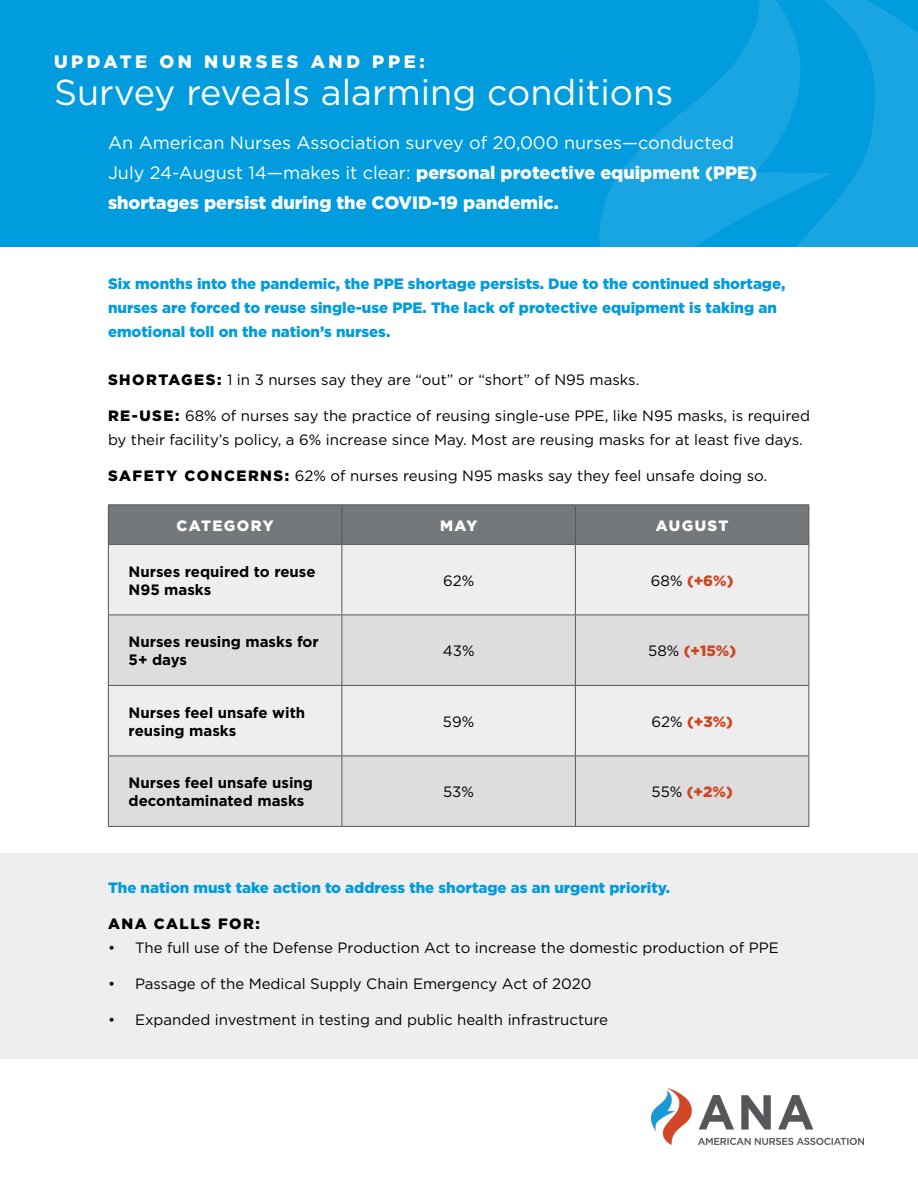
<style>
.page{position:relative;width:918px;height:1188px;background:#fff}
.page>*{position:absolute;margin:0;border:0;box-sizing:border-box;transform-origin:0 0}
.t1{font:36px "Gotham";color:#fff}
.t2{font:18px/30px "Gotham";color:#fff}
.t3{font:900 18px "Gotham";letter-spacing:.2em;color:#fff}
.t4{font:15px/24px "Gotham";color:#000}
.t5{font:900 15px/24px "Gotham";color:#009cde}
.t6{font:700 15px/18px "Gotham";color:#000}
.t7{font:900 15px "Gotham";color:#cf4520}
.t8{font:900 15px "Gotham";letter-spacing:.095em;color:#fff}
.t9{font:900 15px "Gotham";letter-spacing:.1em;color:#000}
.s1{font-weight:900}
.s2{font-weight:400;color:#000}
</style>
<div class="page">
<div style="left:0;top:853px;width:918px;height:205px;background:#eee"></div>
<div style="left:0;top:0;width:918px;height:246px;background:#009cde"></div>
<svg style="left:837px;top:0;width:81px;height:246px;fill:#19a5e1"></svg>
<svg style="left:599px;top:0;width:238px;height:246px"></svg>
<img style="left:651px;top:1089px;width:213px;height:55px">
<div style="left:109px;top:505px;width:699px;height:39px;background:#75787b"></div>
<div style="left:109px;top:545px;width:699px;height:70px;background:#eee"></div>
<svg style="left:109px;top:616px;width:699px;height:210px;background:#e2e2e2"></svg>
<hr style="left:108px;top:615px;width:234px;height:1px;background:#53565a">
<hr style="left:342px;top:615px;width:233px;height:1px;background:#53565a">
<hr style="left:575px;top:615px;width:234px;height:1px;background:#53565a">
<hr style="left:108px;top:685px;width:234px;height:1px;background:#53565a">
<hr style="left:342px;top:685px;width:233px;height:1px;background:#53565a">
<hr style="left:575px;top:685px;width:234px;height:1px;background:#53565a">
<hr style="left:108px;top:756px;width:234px;height:1px;background:#53565a">
<hr style="left:342px;top:756px;width:233px;height:1px;background:#53565a">
<hr style="left:575px;top:756px;width:234px;height:1px;background:#53565a">
<hr style="left:108px;top:504px;width:234px;height:1px;background:#53565a">
<hr style="left:108px;top:505px;width:1px;height:39px;background:#53565a">
<hr style="left:342px;top:504px;width:233px;height:1px;background:#53565a">
<hr style="left:342px;top:505px;width:1px;height:39px;background:#53565a">
<hr style="left:575px;top:504px;width:234px;height:1px;background:#53565a">
<hr style="left:575px;top:505px;width:1px;height:39px;background:#53565a">
<hr style="left:808px;top:505px;width:1px;height:39px;background:#53565a">
<hr style="left:108px;top:615px;width:1px;height:70px;background:#53565a">
<hr style="left:342px;top:615px;width:1px;height:70px;background:#53565a">
<hr style="left:575px;top:615px;width:1px;height:70px;background:#53565a">
<hr style="left:808px;top:615px;width:1px;height:70px;background:#53565a">
<hr style="left:108px;top:686px;width:1px;height:70px;background:#53565a">
<hr style="left:342px;top:686px;width:1px;height:70px;background:#53565a">
<hr style="left:575px;top:686px;width:1px;height:70px;background:#53565a">
<hr style="left:808px;top:686px;width:1px;height:70px;background:#53565a">
<hr style="left:108px;top:756px;width:1px;height:70px;background:#53565a">
<hr style="left:342px;top:756px;width:1px;height:70px;background:#53565a">
<hr style="left:575px;top:756px;width:1px;height:70px;background:#53565a">
<hr style="left:808px;top:756px;width:1px;height:70px;background:#53565a">
<hr style="left:108px;top:826px;width:234px;height:1px;background:#53565a">
<hr style="left:342px;top:826px;width:233px;height:1px;background:#53565a">
<hr style="left:575px;top:826px;width:234px;height:1px;background:#53565a">
<hr style="left:108px;top:544px;width:234px;height:1px;background:#53565a">
<hr style="left:108px;top:545px;width:1px;height:70px;background:#53565a">
<hr style="left:342px;top:544px;width:233px;height:1px;background:#53565a">
<hr style="left:342px;top:545px;width:1px;height:70px;background:#53565a">
<hr style="left:575px;top:544px;width:234px;height:1px;background:#53565a">
<hr style="left:575px;top:545px;width:1px;height:70px;background:#53565a">
<hr style="left:808px;top:545px;width:1px;height:70px;background:#53565a">
<p class="t3" style="left:54px;top:50px;width:372px">UPDATE ON NURSES AND PPE:</p>
<h1 class="t1" style="left:54px;top:70px;width:621px">Survey reveals alarming conditions</h1>
<p class="t2" style="left:108px;top:128px;width:651px">An American Nurses Association survey of 20,000 nurses—conducted<br>July 24-August 14—makes it clear: <span class="s1">personal protective equipment (PPE) shortages persist during the COVID-19 pandemic.</span></p>
<p class="t5" style="left:108px;top:271px;width:679px">Six months into the pandemic, the PPE shortage persists. Due to the continued shortage, nurses are forced to reuse single-use PPE. The lack of protective equipment is taking an emotional toll on the nation’s nurses.</p>
<p class="t4" style="left:108px;top:367px;width:533px"><span class="s1">SHORTAGES:</span> 1 in 3 nurses say they are “out” or “short” of N95 masks.</p>
<p class="t4" style="left:108px;top:403px;width:704px"><span class="s1">RE-USE:</span> 68% of nurses say the practice of reusing single-use PPE, like N95 masks, is required by their facility’s policy, a 6% increase since May. Most are reusing masks for at least five days.</p>
<p class="t4" style="left:108px;top:463px;width:661px"><span class="s1">SAFETY CONCERNS:</span> 62% of nurses reusing N95 masks say they feel unsafe doing so.</p>
<p class="t8" style="left:177px;top:515px;width:99px">CATEGORY</p>
<p class="t8" style="left:440px;top:515px;width:39px">MAY</p>
<p class="t8" style="left:656px;top:515px;width:74px">AUGUST</p>
<p class="t6" style="left:129px;top:562px;width:189px">Nurses required to reuse<br>N95 masks</p>
<p class="t4" style="left:443px;top:568px;width:33px">62%</p>
<p class="t7" style="left:651px;top:570px;width:84px"><span class="s2">68%</span> (+6%)</p>
<p class="t6" style="left:129px;top:633px;width:192px">Nurses reusing masks for<br>5+ days</p>
<p class="t4" style="left:443px;top:639px;width:33px">43%</p>
<p class="t7" style="left:648px;top:641px;width:89px"><span class="s2">58%</span> (+15%)</p>
<p class="t6" style="left:129px;top:703px;width:178px">Nurses feel unsafe with reusing masks</p>
<p class="t4" style="left:443px;top:709px;width:33px">59%</p>
<p class="t7" style="left:651px;top:711px;width:83px"><span class="s2">62%</span> (+3%)</p>
<p class="t6" style="left:129px;top:774px;width:186px">Nurses feel unsafe using decontaminated masks</p>
<p class="t4" style="left:443px;top:780px;width:32px">53%</p>
<p class="t7" style="left:652px;top:782px;width:83px"><span class="s2">55%</span> (+2%)</p>
<p class="t5" style="left:108px;top:875px;width:564px">The nation must take action to address the shortage as an urgent priority.</p>
<p class="t9" style="left:108px;top:913px;width:153px">ANA CALLS FOR:</p>
<p class="t4" style="left:108px;top:935px;width:672px">• The full use of the Defense Production Act to increase the domestic production of PPE</p>
<p class="t4" style="left:108px;top:971px;width:485px">• Passage of the Medical Supply Chain Emergency Act of 2020</p>
<p class="t4" style="left:108px;top:1007px;width:501px">• Expanded investment in testing and public health infrastructure</p>
</div>
